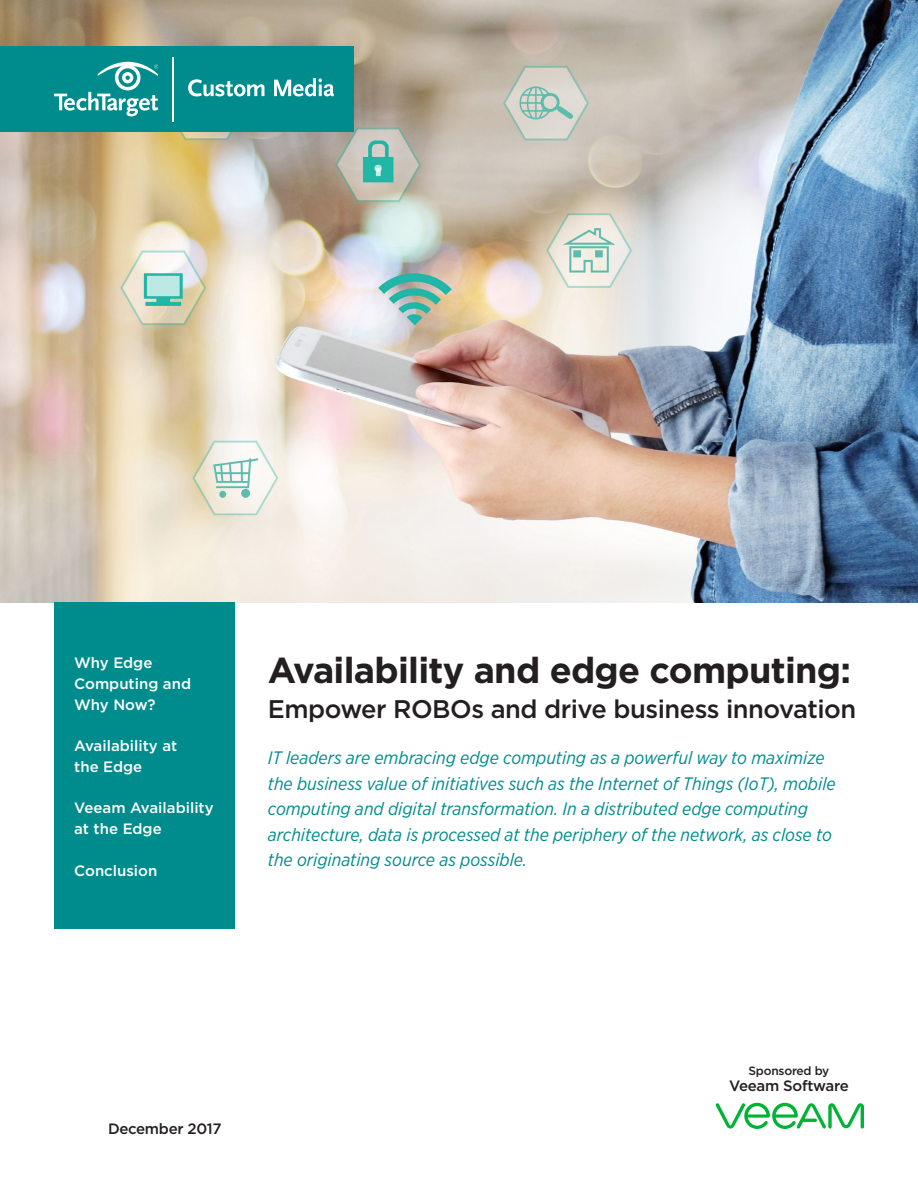
<style>
.page{position:relative;width:918px;height:1188px;background:#fff}
.page>*{position:absolute;margin:0;border:0;box-sizing:border-box;transform-origin:0 0}
.t1{font:700 36px "Gotham";letter-spacing:-.02em;color:#231f20}
.t2{font:500 25.5px "Gotham";letter-spacing:-.02em;color:#231f20}
.t3{font:italic 18px/25.5px "Gotham Narrow";color:#008c8c}
.t4{font:500 15px/21px "Gotham";color:#fff}
.t5{font:500 15px "Gotham";letter-spacing:-.02em;color:#231f20}
.t6{font:500 12px "Gotham";letter-spacing:-.02em;color:#231f20}
</style>
<div class="page">
<img style="left:0;top:0;width:918px;height:603px">
<div style="left:0;top:46px;width:353px;height:86px;background:#008c8c"></div>
<svg style="left:716px;top:1103px;width:148px;height:26px"></svg>
<svg style="left:54px;top:62px;width:104px;height:54px"></svg>
<hr style="left:173px;top:57px;width:1px;height:65px;background:#fff">
<svg style="left:188px;top:79px;width:76px;height:17px"></svg>
<svg style="left:274px;top:78px;width:60px;height:18px"></svg>
<div style="left:54px;top:603px;width:180px;height:326px;background:#008c8c"></div>
<p class="t4" style="left:74px;top:652px;width:118px">Why Edge<br>Computing and<br>Why Now?</p>
<p class="t4" style="left:74px;top:735px;width:105px">Availability at the Edge</p>
<p class="t4" style="left:74px;top:797px;width:141px">Veeam Availability at the Edge</p>
<p class="t4" style="left:74px;top:860px;width:85px">Conclusion</p>
<p class="t1" style="left:268px;top:647px;width:585px">Availability and edge computing:</p>
<p class="t2" style="left:268px;top:692px;width:590px">Empower ROBOs and drive business innovation</p>
<p class="t3" style="left:268px;top:745px;width:569px">IT leaders are embracing edge computing as a powerful way to maximize the business value of initiatives such as the Internet of Things (IoT), mobile computing and digital transformation. In a distributed edge computing architecture, data is processed at the periphery of the network, as close to the originating source as possible.</p>
<p class="t5" style="left:108px;top:1119px;width:115px">December 2017</p>
<p class="t6" style="left:749px;top:1063px;width:82px">Sponsored by</p>
<p class="t5" style="left:729px;top:1076px;width:121px">Veeam Software</p>
</div>
